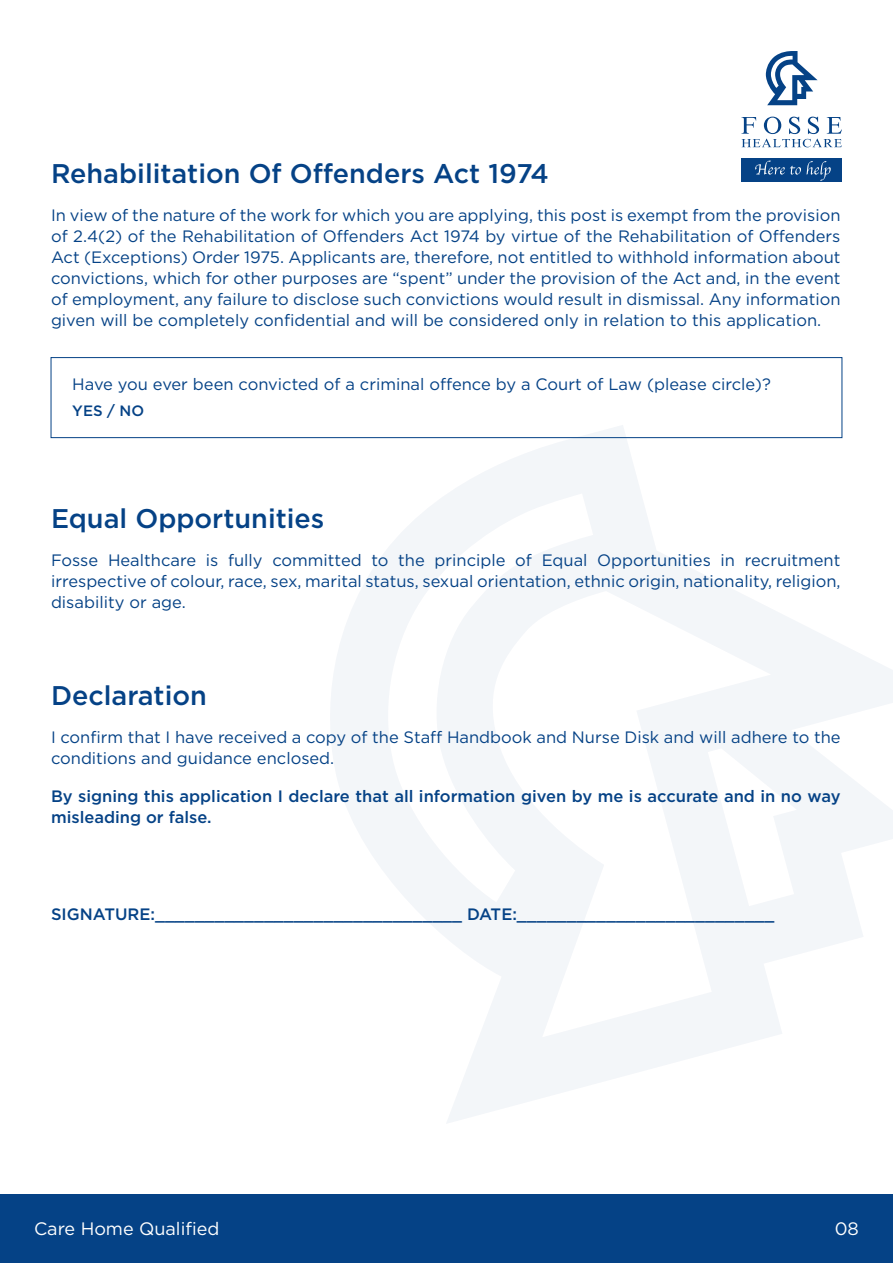
<style>
.page{position:relative;width:893px;height:1263px;background:#fff}
.page>*{position:absolute;margin:0;border:0;box-sizing:border-box;transform-origin:0 0}
.t1{font:500 27px "Gotham";color:#054286}
.t2{font:18px "Gotham";color:#fff}
.t3{font:16.5px/21px "Gotham";color:#054286;text-align:justify}
.t4{font:500 16.5px/21px "Gotham";color:#054286}
.t5{font:500 15px "Gotham";color:#054286}
</style>
<div class="page">
<div style="left:741px;top:158px;width:101px;height:24px;background:#054286"></div>
<svg style="left:755px;top:161px;width:76px;height:20px"></svg>
<svg style="left:766px;top:51px;width:52px;height:54px"></svg>
<svg style="left:741px;top:117px;width:101px;height:30px"></svg>
<div style="left:0;top:1195px;width:893px;height:68px;background:#054286"></div>
<svg style="left:317px;top:425px;width:576px;height:698px"></svg>
<div style="left:51px;top:357px;width:791px;height:81px;border:1px solid #054286"></div>
<p class="t1" style="left:51px;top:156px;width:499px">Rehabilitation Of Offenders Act 1974</p>
<p class="t3" style="left:51px;top:204px;width:791px">In view of the nature of the work for which you are applying, this post is exempt from the provision of 2.4(2) of the Rehabilitation of Offenders Act 1974 by virtue of the Rehabilitation of Offenders Act (Exceptions) Order 1975. Applicants are, therefore, not entitled to withhold information about convictions, which for other purposes are “spent” under the provision of the Act and, in the event of employment, any failure to disclose such convictions would result in dismissal. Any information given will be completely confidential and will be considered only in relation to this application.</p>
<p class="t3" style="left:72px;top:373px;width:700px">Have you ever been convicted of a criminal offence by a Court of Law (please circle)?</p>
<p class="t5" style="left:72px;top:401px;width:73px">YES / NO</p>
<p class="t1" style="left:51px;top:501px;width:275px">Equal Opportunities</p>
<p class="t3" style="left:51px;top:549px;width:791px">Fosse Healthcare is fully committed to the principle of Equal Opportunities in recruitment irrespective of colour, race, sex, marital status, sexual orientation, ethnic origin, nationality, religion, disability or age.</p>
<p class="t1" style="left:51px;top:678px;width:157px">Declaration</p>
<p class="t3" style="left:51px;top:726px;width:791px">I confirm that I have received a copy of the Staff Handbook and Nurse Disk and will adhere to the conditions and guidance enclosed.</p>
<p class="t4" style="left:51px;top:785px;width:791px">By signing this application I declare that all information given by me is accurate and in no way misleading or false.</p>
<p class="t4" style="left:51px;top:903px;width:725px">SIGNATURE:_______________________________ DATE:__________________________</p>
<p class="t2" style="left:34px;top:1217px;width:187px">Care Home Qualified</p>
<p class="t2" style="left:835px;top:1217px;width:26px">08</p>
</div>
